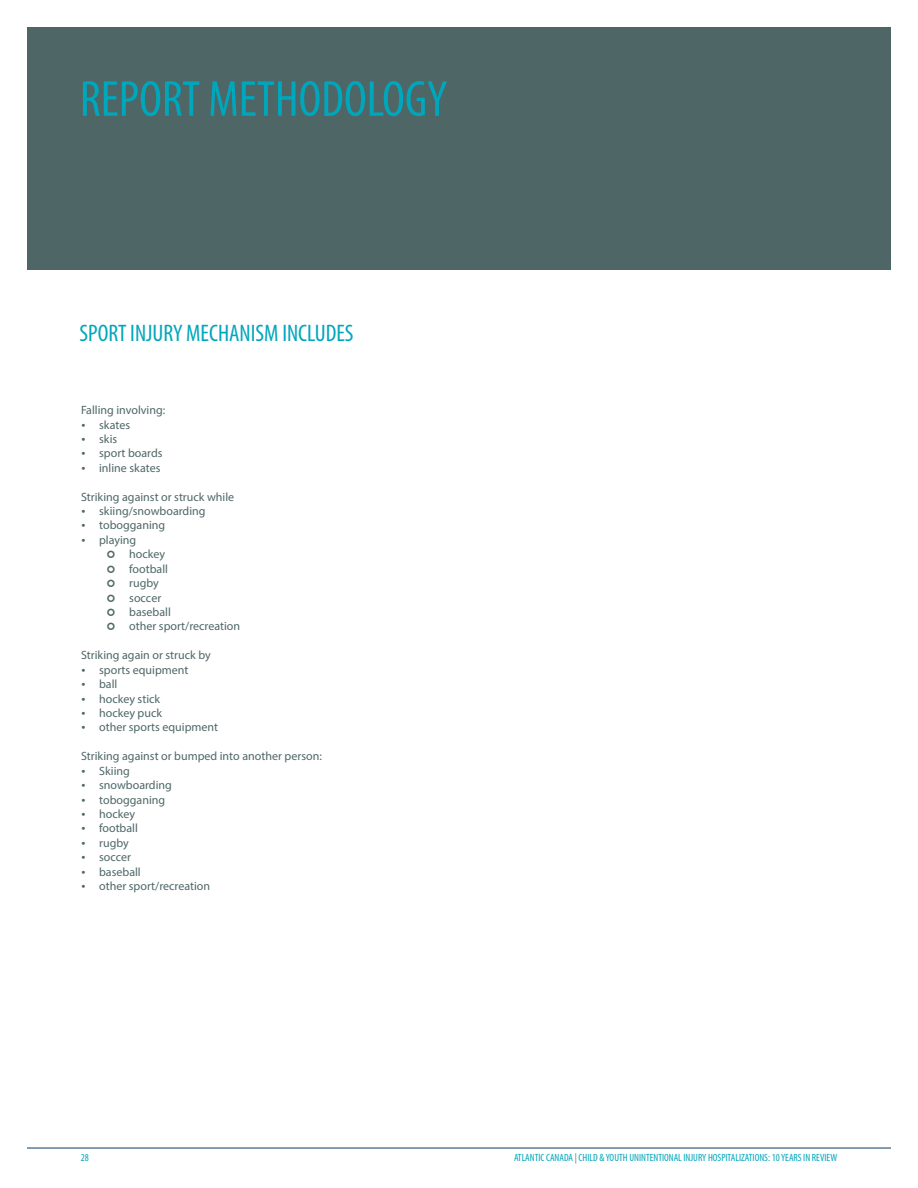
<style>
.page{position:relative;width:918px;height:1188px;background:#fff}
.page>*{position:absolute;margin:0;border:0;box-sizing:border-box;transform-origin:0 0}
.t1{font:condensed 51px "Myriad Pro";color:#00a6bb}
.t2{font:condensed 24px "Myriad Pro";color:#00a6bb}
.t3{font:12px/14.4px "Myriad Pro";color:#4f6666}
.t4{font:condensed 10.5px "Myriad Pro";color:#00a6bb}
.s1{color:#7e756f}
</style>
<div class="page">
<div style="left:27px;top:27px;width:864px;height:243px;background:#4f6666"></div>
<hr style="left:27px;top:1148px;width:864px;height:1px;background:#0d3760">
<h1 class="t1" style="left:80px;top:78px;width:369px">REPORT METHODOLOGY</h1>
<h2 class="t2" style="left:80px;top:323px;width:276px">SPORT INJURY MECHANISM INCLUDES</h2>
<p class="t3" style="left:99px;top:404px;width:68px;text-indent:-18px">Falling involving: skates<br>skis<br>sport boards inline skates</p>
<p class="t3" style="left:81px;top:490px;width:155px">Striking against or struck while</p>
<p class="t3" style="left:99px;top:505px;width:108px">skiing/snowboarding</p>
<p class="t3" style="left:99px;top:519px;width:68px">tobogganing</p>
<p class="t3" style="left:99px;top:534px;width:39px">playing</p>
<p class="t3" style="left:129px;top:548px;width:37px">hockey</p>
<p class="t3" style="left:129px;top:563px;width:40px">football</p>
<p class="t3" style="left:129px;top:577px;width:31px">rugby</p>
<p class="t3" style="left:129px;top:591px;width:34px">soccer</p>
<p class="t3" style="left:129px;top:606px;width:43px">baseball</p>
<p class="t3" style="left:129px;top:620px;width:112px">other sport/recreation</p>
<p class="t3" style="left:99px;top:649px;width:121px;text-indent:-18px">Striking again or struck by sports equipment<br>ball<br>hockey stick<br>hockey puck<br>other sports equipment</p>
<p class="t3" style="left:99px;top:750px;width:224px;text-indent:-18px">Striking against or bumped into another person:<br>Skiing<br>snowboarding<br>tobogganing<br>hockey<br>football<br>rugby<br>soccer<br>baseball<br>other sport/recreation</p>
<p class="t4" style="left:81px;top:1153px;width:10px">28</p>
<p class="t4" style="left:514px;top:1153px;width:325px">ATLANTIC CANADA <span class="s1">|</span> CHILD &amp; YOUTH UNINTENTIONAL INJURY HOSPITALIZATIONS: 10 YEARS IN REVIEW</p>
</div>
